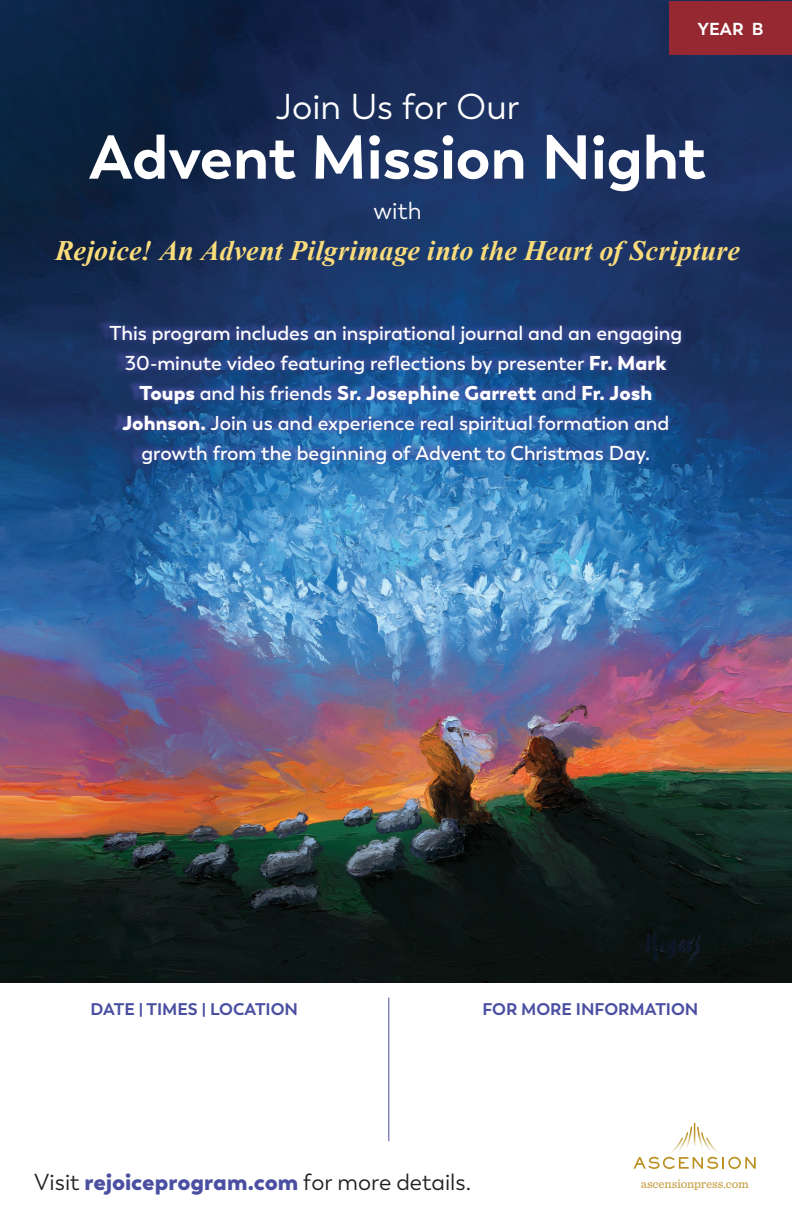
<style>
.page{position:relative;width:792px;height:1224px;background:#fff}
.page>*{position:absolute;margin:0;border:0;box-sizing:border-box;transform-origin:0 0}
.Section_Title{font:700 61.7px "Trenda";letter-spacing:-.005em;color:#fff}
.Section_Title-2{font:35.8px "Trenda";color:#fff}
.Section_Title-3{font:italic 700 28.1px "Times New Roman";letter-spacing:.01em;color:#fadc7b}
.Section_Title-4{font:24.1px "Trenda";color:#fff}
.body_text_Rejoice{font:23px "Trenda";color:#231f20}
.joseph_main{font:600 20px/30px "Trenda";letter-spacing:-.005em;color:#fff;text-align:center}
.t1{font:700 17.3px "Trenda";color:#fff}
.t2{font:700 16.8px "Trenda";color:#4a4fa1}
.t3{font:500 12.5px "Sentinel";letter-spacing:-.005em;color:#caa44e}
.s1{font-weight:900}
.s2{font-weight:900;color:#4a4fa1}
</style>
<div class="page">
<img style="left:0;top:0;width:792px;height:983px">
<svg style="left:633px;top:1123px;width:123px;height:46px"></svg>
<div style="left:104px;top:319px;width:583px;height:151px;background:#4a50a2;opacity:.75"></div>
<div style="left:669px;top:1px;width:123px;height:54px;background:#952831"></div>
<hr style="left:388px;top:998px;width:1px;height:143px;background:#4a4fa1">
<p class="t1" style="left:697px;top:18px;width:68px">YEAR B</p>
<p class="Section_Title-2" style="left:276px;top:86px;width:245px">Join Us for Our</p>
<p class="Section_Title" style="left:89px;top:119px;width:618px">Advent Mission Night</p>
<p class="Section_Title-4" style="left:374px;top:197px;width:50px">with</p>
<p class="Section_Title-3" style="left:55px;top:231px;width:686px">Rejoice! An Advent Pilgrimage into the Heart of Scripture</p>
<p class="joseph_main" style="left:109px;top:318px;width:574px">This program includes an inspirational journal and an engaging 30-minute video featuring reflections by presenter <span class="s1">Fr. Mark Toups</span> and his friends <span class="s1">Sr. Josephine Garrett</span> and <span class="s1">Fr. Josh Johnson.</span> Join us and experience real spiritual formation and growth from the beginning of Advent to Christmas Day.</p>
<p class="t2" style="left:91px;top:998px;width:209px">DATE | TIMES | LOCATION</p>
<p class="t2" style="left:482px;top:998px;width:218px">FOR MORE INFORMATION</p>
<p class="body_text_Rejoice" style="left:34px;top:1168px;width:438px">Visit <span class="s2">rejoiceprogram.com</span> for more details.</p>
<p class="t3" style="left:641px;top:1175px;width:110px">ascensionpress.com</p>
</div>
